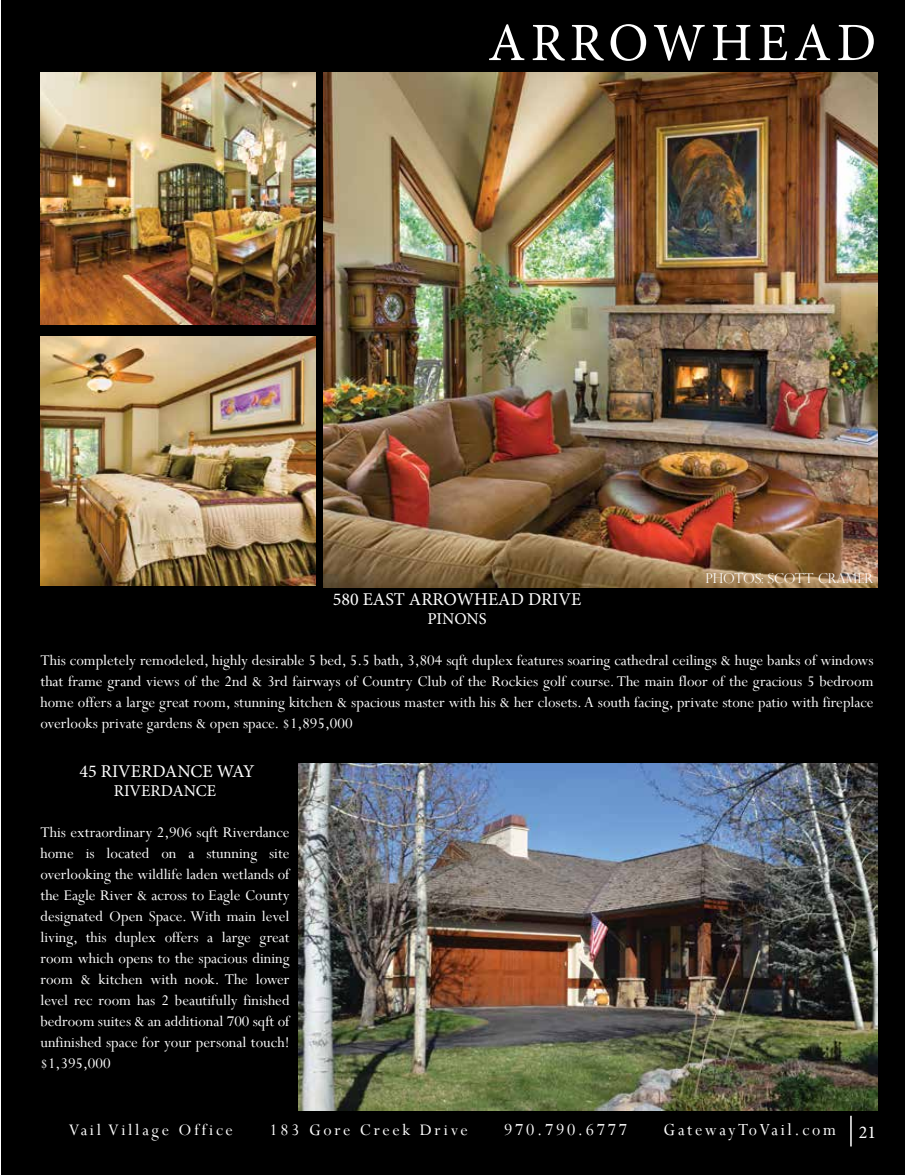
<style>
.page{position:relative;width:905px;height:1175px;background:#fff}
.page>*{position:absolute;margin:0;border:0;box-sizing:border-box;transform-origin:0 0}
.t1{font:54px "Minion Pro";letter-spacing:.1em;color:#fff}
.t2{font:18.9px "Perpetua";letter-spacing:.15em;color:#fff;scale:.95 1}
.t3{font:18px "Minion Pro";color:#fff}
.t4{font:18px "Perpetua";letter-spacing:.15em;color:#fff}
.t5{font:16.5px/21px "Perpetua";color:#fff;text-align:justify}
.t6{font:16.5px "Minion Pro";color:#fff}
.t7{font:300 13.5px "Perpetua Titling";color:#fff}
</style>
<div class="page">
<div style="left:1px;top:0;width:903px;height:1174px;background:#000"></div>
<hr style="left:850px;top:1115px;width:1px;height:31px;background:#fff">
<img style="left:298px;top:763px;width:580px;height:347px">
<img style="left:324px;top:73px;width:553px;height:514px">
<img style="left:40px;top:336px;width:275px;height:250px">
<img style="left:40px;top:73px;width:275px;height:251px">
<h1 class="t1" style="left:488px;top:7px;width:390px">ARROWHEAD</h1>
<p class="t7" style="left:705px;top:570px;width:169px">PHOTOS: SCOTT CRAMER</p>
<p class="t3" style="left:333px;top:587px;width:250px">580 EAST ARROWHEAD DRIVE</p>
<p class="t6" style="left:427px;top:608px;width:61px">PINONS</p>
<p class="t5" style="left:41px;top:649px;width:834px">This completely remodeled, highly desirable 5 bed, 5.5 bath, 3,804 sqft duplex features soaring cathedral ceilings &amp; huge banks of windows that frame grand views of the 2nd &amp; 3rd fairways of Country Club of the Rockies golf course. The main floor of the gracious 5 bedroom home offers a large great room, stunning kitchen &amp; spacious master with his &amp; her closets. A south facing, private stone patio with fireplace overlooks private gardens &amp; open space. $1,895,000</p>
<p class="t3" style="left:80px;top:759px;width:176px">45 RIVERDANCE WAY</p>
<p class="t6" style="left:114px;top:780px;width:104px">RIVERDANCE</p>
<p class="t5" style="left:41px;top:821px;width:250px">This extraordinary 2,906 sqft Riverdance home is located on a stunning site overlooking the wildlife laden wetlands of the Eagle River &amp; across to Eagle County designated Open Space. With main level living, this duplex offers a large great room which opens to the spacious dining room &amp; kitchen with nook. The lower level rec room has 2 beautifully finished bedroom suites &amp; an additional 700 sqft of unfinished space for your personal touch! $1,395,000</p>
<p class="t4" style="left:69px;top:1118px;width:165px">Vail Village Office</p>
<p class="t4" style="left:269px;top:1118px;width:200px">183 Gore Creek Drive</p>
<p class="t2" style="left:504px;top:1118px;width:131px">970.790.6777</p>
<p class="t2" style="left:663px;top:1118px;width:225px">GatewayToVail.com <sub>21</sub></p>
</div>
